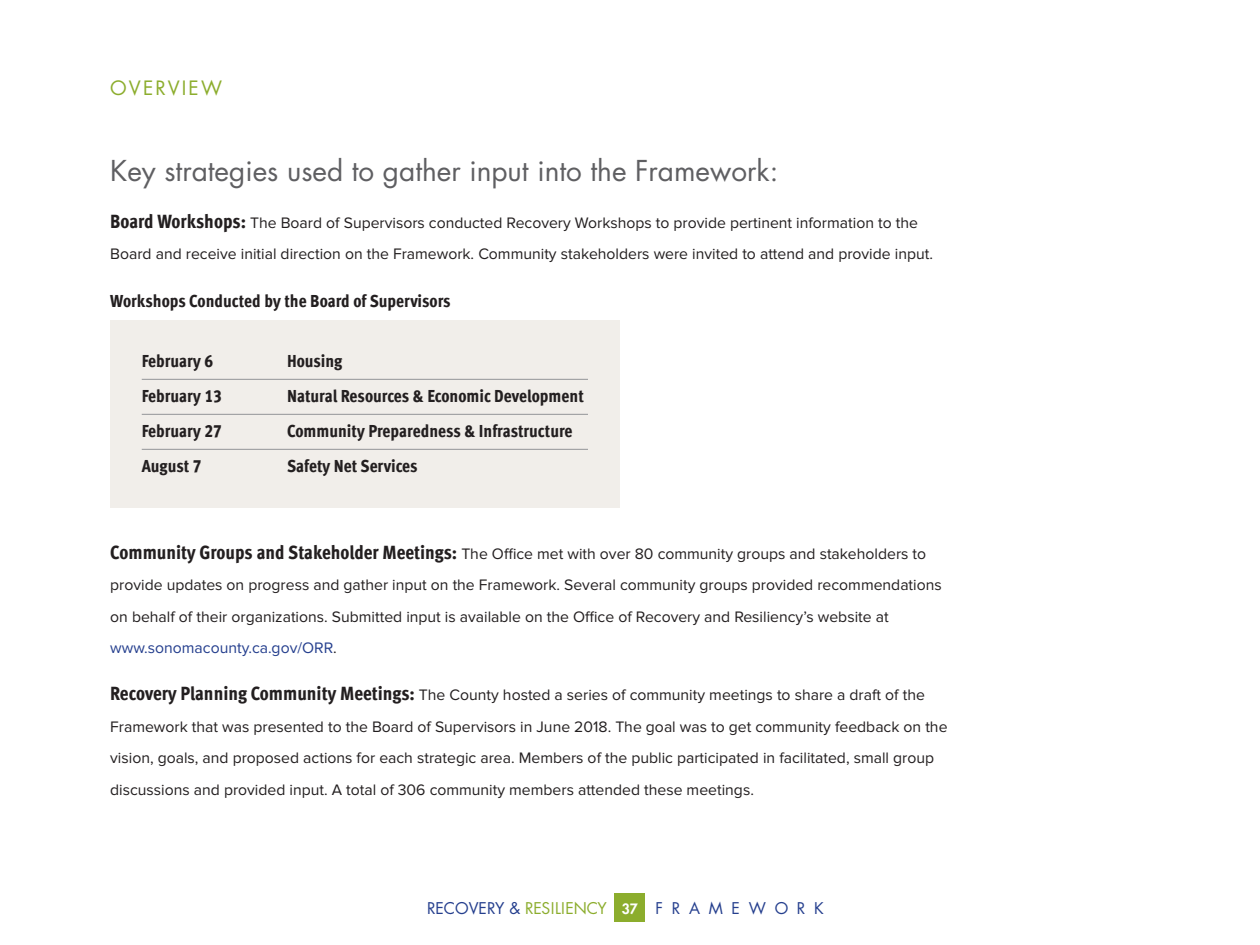
<style>
.page{position:relative;width:1260px;height:945px;background:#fff}
.page>*{position:absolute;margin:0;border:0;box-sizing:border-box;transform-origin:0 0}
.Futura_title_case_he{font:28px "Futura Std";color:#5f5f62}
.t1{font:19.25px "Futura Std";letter-spacing:.11em;color:#8cad2d}
.table_body_1{font:800 condensed 17.5px "Meta Offc";color:#231f20}
.Proxima_Nova_text_9{font:15.75px/31.5px "Proxima Nova";color:#231f20}
.t2{font:15.75px "Futura Std";color:#253f8e}
.s1{font-family:"Meta Offc";font-weight:800;font-stretch:condensed;font-size:19.25px}
.s2{color:#253f8e}
.s3{color:#8cad2d}
.s4{font-weight:800;font-size:14px;color:#fff}
</style>
<div class="page">
<div style="left:110px;top:320px;width:510px;height:188px;background:#f1eeea"></div>
<hr style="left:142px;top:379px;width:446px;height:1px;background:#939598">
<hr style="left:142px;top:414px;width:446px;height:1px;background:#939598">
<hr style="left:142px;top:449px;width:446px;height:1px;background:#939598">
<div style="left:615px;top:894px;width:30px;height:28px;background:#8cad2d"></div>
<p class="t1" style="left:110px;top:75px;width:113px">OVERVIEW</p>
<p class="Futura_title_case_he" style="left:110px;top:152px;width:670px">Key strategies used to gather input into the Framework:</p>
<p class="Proxima_Nova_text_9" style="left:110px;top:207px;width:824px"><span class="s1">Board Workshops:</span> The Board of Supervisors conducted Recovery Workshops to provide pertinent information to the<br>Board and receive initial direction on the Framework. Community stakeholders were invited to attend and provide input.</p>
<p class="table_body_1" style="left:110px;top:291px;width:342px">Workshops Conducted by the Board of Supervisors</p>
<p class="table_body_1" style="left:142px;top:350px;width:73px">February 6</p>
<p class="table_body_1" style="left:287px;top:350px;width:57px">Housing</p>
<p class="table_body_1" style="left:142px;top:385px;width:82px">February 13</p>
<p class="table_body_1" style="left:287px;top:385px;width:298px">Natural Resources &amp; Economic Development</p>
<p class="table_body_1" style="left:142px;top:420px;width:82px">February 27</p>
<p class="table_body_1" style="left:287px;top:420px;width:287px">Community Preparedness &amp; Infrastructure</p>
<p class="table_body_1" style="left:142px;top:455px;width:61px">August 7</p>
<p class="table_body_1" style="left:287px;top:455px;width:132px">Safety Net Services</p>
<p class="Proxima_Nova_text_9" style="left:110px;top:538px;width:833px"><span class="s1">Community Groups and Stakeholder Meetings:</span> The Office met with over 80 community groups and stakeholders to provide updates on progress and gather input on the Framework. Several community groups provided recommendations on behalf of their organizations. Submitted input is available on the Office of Recovery and Resiliency’s website at <span class="s2">www.sonomacounty.ca.gov/ORR</span>.</p>
<p class="Proxima_Nova_text_9" style="left:110px;top:680px;width:839px"><span class="s1">Recovery Planning Community Meetings:</span> The County hosted a series of community meetings to share a draft of the Framework that was presented to the Board of Supervisors in June 2018. The goal was to get community feedback on the vision, goals, and proposed actions for each strategic area. Members of the public participated in facilitated, small group discussions and provided input. A total of 306 community members attended these meetings.</p>
<p class="t2" style="left:427px;top:898px;width:398px">RECOVERY &amp; <span class="s3">RESILIENCY</span> <span class="s4">37</span> F R A M E W O R K</p>
</div>
